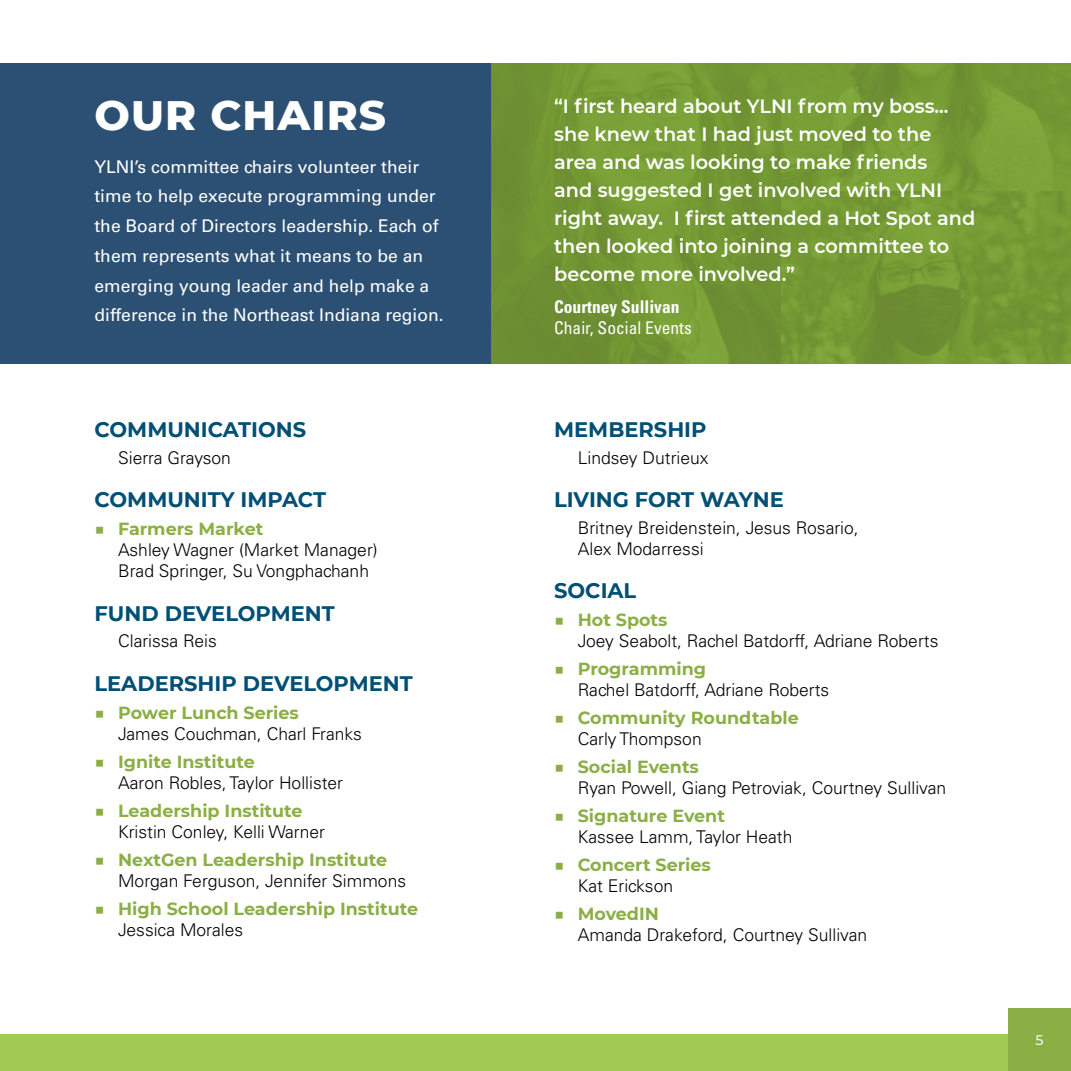
<style>
.page{position:relative;width:1071px;height:1071px;background:#fff}
.page>*{position:absolute;margin:0;border:0;box-sizing:border-box;transform-origin:0 0}
.t1{font:800 42px "Montserrat";letter-spacing:.025em;color:#fff}
.t2{font:700 21px "Montserrat";color:#014f75}
.t3{font:600 19.25px/28px "Montserrat";color:#fff}
.t4{font:300 17.5px/21px "Univers LT Std";color:#000}
.t5{font:700 17.5px "Montserrat";color:#8baf45}
.t6{font:17.5px/29.8px "Univers LT Std";color:#fff}
.t7{font:condensed 17.5px "Univers LT Std";color:#fff}
.t8{font:700 condensed 17.5px "Univers LT Std";color:#fff}
.t9{font:500 14px "Montserrat";color:#f5f7fa}
</style>
<div class="page">
<div style="left:0;top:1034px;width:1071px;height:37px;background:#a0ca53"></div>
<div style="left:1008px;top:1008px;width:63px;height:63px;background:#8baf45"></div>
<div style="left:0;top:63px;width:491px;height:301px;background:#2c5074"></div>
<div style="left:491px;top:63px;width:580px;height:300px;background:linear-gradient(to bottom,#779c35,#719533)"></div>
<h1 class="t1" style="left:94px;top:84px;width:293px">OUR CHAIRS</h1>
<p class="t6" style="left:94px;top:152px;width:351px">YLNI’s committee chairs volunteer their time to help execute programming under the Board of Directors leadership. Each of them represents what it means to be an emerging young leader and help make a difference in the Northeast Indiana region.</p>
<p class="t2" style="left:94px;top:415px;width:213px">COMMUNICATIONS</p>
<p class="t4" style="left:118px;top:447px;width:114px">Sierra Grayson</p>
<p class="t2" style="left:94px;top:485px;width:233px">COMMUNITY IMPACT</p>
<p class="t5" style="left:94px;top:517px;width:170px">■ Farmers Market</p>
<p class="t4" style="left:118px;top:540px;width:261px">Ashley Wagner (Market Manager)<br>Brad Springer, Su Vongphachanh</p>
<p class="t2" style="left:94px;top:598px;width:242px">FUND DEVELOPMENT</p>
<p class="t4" style="left:118px;top:631px;width:100px">Clarissa Reis</p>
<p class="t2" style="left:94px;top:668px;width:320px">LEADERSHIP DEVELOPMENT</p>
<p class="t5" style="left:94px;top:700px;width:206px">■ Power Lunch Series</p>
<p class="t4" style="left:118px;top:723px;width:245px">James Couchman, Charl Franks</p>
<p class="t5" style="left:94px;top:749px;width:162px">■ Ignite Institute</p>
<p class="t4" style="left:118px;top:772px;width:227px">Aaron Robles, Taylor Hollister</p>
<p class="t5" style="left:94px;top:798px;width:210px">■ Leadership Institute</p>
<p class="t4" style="left:118px;top:821px;width:208px">Kristin Conley, Kelli Warner</p>
<p class="t5" style="left:94px;top:847px;width:294px">■ NextGen Leadership Institute</p>
<p class="t4" style="left:118px;top:870px;width:290px">Morgan Ferguson, Jennifer Simmons</p>
<p class="t5" style="left:94px;top:896px;width:325px">■ High School Leadership Institute</p>
<p class="t4" style="left:118px;top:919px;width:127px">Jessica Morales</p>
<p class="t3" style="left:554px;top:91px;width:423px">“I first heard about YLNI from my boss... she knew that I had just moved to the area and was looking to make friends<br>and suggested I get involved with YLNI right away. I first attended a Hot Spot and then looked into joining a committee to become more involved.”</p>
<p class="t8" style="left:554px;top:296px;width:127px">Courtney Sullivan</p>
<p class="t7" style="left:554px;top:316px;width:139px">Chair, Social Events</p>
<p class="t2" style="left:554px;top:415px;width:154px">MEMBERSHIP</p>
<p class="t4" style="left:578px;top:447px;width:132px">Lindsey Dutrieux</p>
<p class="t2" style="left:554px;top:485px;width:231px">LIVING FORT WAYNE</p>
<p class="t4" style="left:578px;top:517px;width:282px">Britney Breidenstein, Jesus Rosario,<br>Alex Modarressi</p>
<p class="t2" style="left:554px;top:576px;width:84px">SOCIAL</p>
<p class="t5" style="left:554px;top:608px;width:115px">■ Hot Spots</p>
<p class="t4" style="left:578px;top:631px;width:362px">Joey Seabolt, Rachel Batdorff, Adriane Roberts</p>
<p class="t5" style="left:554px;top:657px;width:154px">■ Programming</p>
<p class="t4" style="left:578px;top:680px;width:253px">Rachel Batdorff, Adriane Roberts</p>
<p class="t5" style="left:554px;top:706px;width:246px">■ Community Roundtable</p>
<p class="t4" style="left:578px;top:729px;width:125px">Carly Thompson</p>
<p class="t5" style="left:554px;top:755px;width:146px">■ Social Events</p>
<p class="t4" style="left:578px;top:778px;width:370px">Ryan Powell, Giang Petroviak, Courtney Sullivan</p>
<p class="t5" style="left:554px;top:804px;width:172px">■ Signature Event</p>
<p class="t4" style="left:578px;top:827px;width:216px">Kassee Lamm, Taylor Heath</p>
<p class="t5" style="left:554px;top:853px;width:158px">■ Concert Series</p>
<p class="t4" style="left:578px;top:876px;width:97px">Kat Erickson</p>
<p class="t5" style="left:554px;top:902px;width:106px">■ MovedIN</p>
<p class="t4" style="left:578px;top:925px;width:291px">Amanda Drakeford, Courtney Sullivan</p>
<p class="t9" style="left:1035px;top:1030px;width:10px">5</p>
</div>
